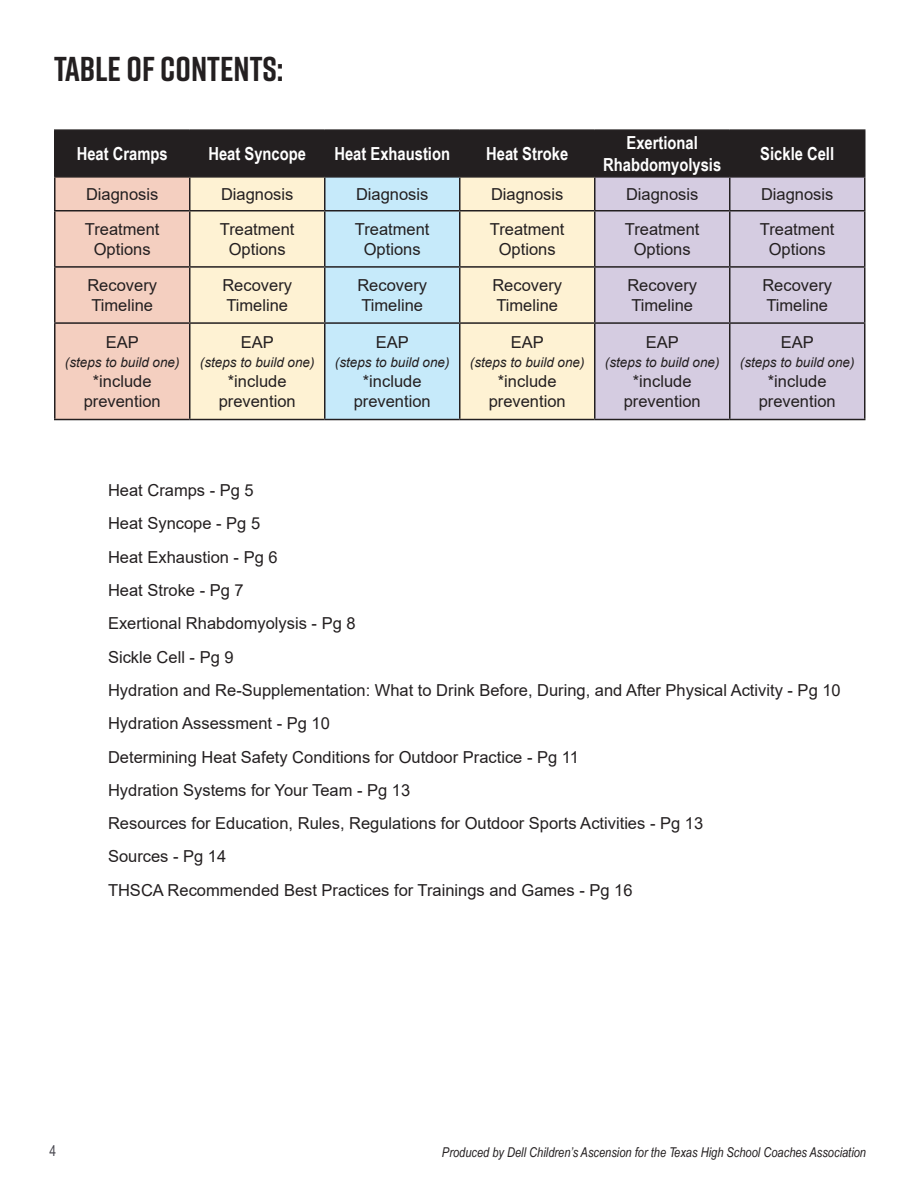
<style>
.page{position:relative;width:918px;height:1188px;background:#fff}
.page>*{position:absolute;margin:0;border:0;box-sizing:border-box;transform-origin:0 0}
.t1{font:700 34.5px "Rift";color:#231f20}
.t2{font:700 18px/21.6px "Arial Narrow";color:#fff;text-align:center}
.t3{font:16.5px/19.8px "Arial";color:#231f20;text-align:center}
.t4{font:14.85px "Arial Narrow";color:#494850}
.t5{font:italic 13.5px "Arial";color:#231f20}
.t6{font:italic 13.5px "Arial Narrow";color:#231f20}
</style>
<div class="page">
<svg style="left:56px;top:131px;width:808px;height:288px;background:#bfbaae"></svg>
<div style="left:596px;top:178px;width:268px;height:241px;background:#d5cce1"></div>
<hr style="left:54px;top:129px;width:136px;height:2px;background:#231f20">
<hr style="left:54px;top:131px;width:2px;height:45px;background:#231f20">
<hr style="left:190px;top:129px;width:135px;height:2px;background:#231f20">
<hr style="left:189px;top:131px;width:1px;height:45px;background:#231f20">
<hr style="left:325px;top:129px;width:135px;height:2px;background:#231f20">
<hr style="left:324px;top:131px;width:2px;height:45px;background:#231f20">
<hr style="left:460px;top:129px;width:135px;height:2px;background:#231f20">
<hr style="left:459px;top:131px;width:1px;height:45px;background:#231f20">
<hr style="left:595px;top:129px;width:135px;height:2px;background:#231f20">
<hr style="left:594px;top:131px;width:2px;height:45px;background:#231f20">
<hr style="left:730px;top:129px;width:136px;height:2px;background:#231f20">
<hr style="left:729px;top:131px;width:1px;height:45px;background:#231f20">
<hr style="left:864px;top:131px;width:2px;height:45px;background:#231f20">
<hr style="left:54px;top:176px;width:136px;height:2px;background:#231f20">
<hr style="left:54px;top:178px;width:2px;height:32px;background:#231f20">
<hr style="left:190px;top:176px;width:135px;height:2px;background:#231f20">
<hr style="left:189px;top:178px;width:1px;height:32px;background:#231f20">
<hr style="left:325px;top:176px;width:135px;height:2px;background:#231f20">
<hr style="left:324px;top:178px;width:2px;height:32px;background:#231f20">
<hr style="left:460px;top:176px;width:135px;height:2px;background:#231f20">
<hr style="left:459px;top:178px;width:1px;height:32px;background:#231f20">
<hr style="left:595px;top:176px;width:135px;height:2px;background:#231f20">
<hr style="left:594px;top:178px;width:2px;height:32px;background:#231f20">
<hr style="left:730px;top:176px;width:136px;height:2px;background:#231f20">
<hr style="left:729px;top:178px;width:1px;height:32px;background:#231f20">
<hr style="left:864px;top:178px;width:2px;height:32px;background:#231f20">
<hr style="left:54px;top:210px;width:136px;height:2px;background:#231f20">
<hr style="left:54px;top:212px;width:2px;height:54px;background:#231f20">
<hr style="left:190px;top:210px;width:135px;height:2px;background:#231f20">
<hr style="left:189px;top:212px;width:1px;height:54px;background:#231f20">
<hr style="left:325px;top:210px;width:135px;height:2px;background:#231f20">
<hr style="left:324px;top:212px;width:2px;height:54px;background:#231f20">
<hr style="left:460px;top:210px;width:135px;height:2px;background:#231f20">
<hr style="left:459px;top:212px;width:1px;height:54px;background:#231f20">
<hr style="left:595px;top:210px;width:135px;height:2px;background:#231f20">
<hr style="left:594px;top:212px;width:2px;height:54px;background:#231f20">
<hr style="left:730px;top:210px;width:136px;height:2px;background:#231f20">
<hr style="left:729px;top:212px;width:1px;height:54px;background:#231f20">
<hr style="left:864px;top:212px;width:2px;height:54px;background:#231f20">
<hr style="left:54px;top:266px;width:136px;height:2px;background:#231f20">
<hr style="left:54px;top:268px;width:2px;height:54px;background:#231f20">
<hr style="left:190px;top:266px;width:135px;height:2px;background:#231f20">
<hr style="left:189px;top:268px;width:1px;height:54px;background:#231f20">
<hr style="left:325px;top:266px;width:135px;height:2px;background:#231f20">
<hr style="left:324px;top:268px;width:2px;height:54px;background:#231f20">
<hr style="left:460px;top:266px;width:135px;height:2px;background:#231f20">
<hr style="left:459px;top:268px;width:1px;height:54px;background:#231f20">
<hr style="left:595px;top:266px;width:135px;height:2px;background:#231f20">
<hr style="left:594px;top:268px;width:2px;height:54px;background:#231f20">
<hr style="left:730px;top:266px;width:136px;height:2px;background:#231f20">
<hr style="left:729px;top:268px;width:1px;height:54px;background:#231f20">
<hr style="left:864px;top:268px;width:2px;height:54px;background:#231f20">
<hr style="left:54px;top:322px;width:136px;height:2px;background:#231f20">
<hr style="left:54px;top:324px;width:2px;height:95px;background:#231f20">
<hr style="left:190px;top:322px;width:135px;height:2px;background:#231f20">
<hr style="left:189px;top:324px;width:1px;height:95px;background:#231f20">
<hr style="left:325px;top:322px;width:135px;height:2px;background:#231f20">
<hr style="left:324px;top:324px;width:2px;height:95px;background:#231f20">
<hr style="left:460px;top:322px;width:135px;height:2px;background:#231f20">
<hr style="left:459px;top:324px;width:1px;height:95px;background:#231f20">
<hr style="left:595px;top:322px;width:135px;height:2px;background:#231f20">
<hr style="left:594px;top:324px;width:2px;height:95px;background:#231f20">
<hr style="left:730px;top:322px;width:136px;height:2px;background:#231f20">
<hr style="left:729px;top:324px;width:1px;height:95px;background:#231f20">
<hr style="left:864px;top:324px;width:2px;height:95px;background:#231f20">
<hr style="left:54px;top:419px;width:136px;height:1px;background:#231f20">
<hr style="left:190px;top:419px;width:135px;height:1px;background:#231f20">
<hr style="left:325px;top:419px;width:135px;height:1px;background:#231f20">
<hr style="left:460px;top:419px;width:135px;height:1px;background:#231f20">
<hr style="left:595px;top:419px;width:135px;height:1px;background:#231f20">
<hr style="left:730px;top:419px;width:136px;height:1px;background:#231f20">
<p class="t1" style="left:54px;top:44px;width:231px">TABLE OF CONTENTS:</p>
<p class="t2" style="left:77px;top:142px;width:93px">Heat Cramps</p>
<p class="t2" style="left:208px;top:142px;width:99px">Heat Syncope</p>
<p class="t2" style="left:334px;top:142px;width:117px">Heat Exhaustion</p>
<p class="t2" style="left:486px;top:142px;width:84px">Heat Stroke</p>
<p class="t2" style="left:603px;top:131px;width:120px">Exertional<br>Rhabdomyolysis</p>
<p class="t2" style="left:760px;top:142px;width:75px">Sickle Cell</p>
<p class="t3" style="left:86px;top:184px;width:74px">Diagnosis</p>
<p class="t3" style="left:221px;top:184px;width:74px">Diagnosis</p>
<p class="t3" style="left:356px;top:184px;width:74px">Diagnosis</p>
<p class="t3" style="left:491px;top:184px;width:74px">Diagnosis</p>
<p class="t3" style="left:626px;top:184px;width:74px">Diagnosis</p>
<p class="t3" style="left:761px;top:184px;width:74px">Diagnosis</p>
<p class="t3" style="left:85px;top:219px;width:76px">Treatment<br>Options</p>
<p class="t3" style="left:220px;top:219px;width:76px">Treatment<br>Options</p>
<p class="t3" style="left:355px;top:219px;width:76px">Treatment<br>Options</p>
<p class="t3" style="left:490px;top:219px;width:76px">Treatment<br>Options</p>
<p class="t3" style="left:625px;top:219px;width:76px">Treatment<br>Options</p>
<p class="t3" style="left:760px;top:219px;width:76px">Treatment<br>Options</p>
<p class="t3" style="left:87px;top:275px;width:71px;text-align:left">Recovery<br>Timeline</p>
<p class="t3" style="left:222px;top:275px;width:71px;text-align:left">Recovery<br>Timeline</p>
<p class="t3" style="left:357px;top:275px;width:71px;text-align:left">Recovery<br>Timeline</p>
<p class="t3" style="left:492px;top:275px;width:71px;text-align:left">Recovery<br>Timeline</p>
<p class="t3" style="left:627px;top:275px;width:71px;text-align:left">Recovery<br>Timeline</p>
<p class="t3" style="left:762px;top:275px;width:71px;text-align:left">Recovery<br>Timeline</p>
<p class="t3" style="left:106px;top:332px;width:35px">EAP</p>
<p class="t5" style="left:65px;top:354px;width:116px">(steps to build one)</p>
<p class="t3" style="left:84px;top:371px;width:79px">*include prevention</p>
<p class="t3" style="left:241px;top:332px;width:35px">EAP</p>
<p class="t5" style="left:200px;top:354px;width:116px">(steps to build one)</p>
<p class="t3" style="left:219px;top:371px;width:79px">*include prevention</p>
<p class="t3" style="left:376px;top:332px;width:35px">EAP</p>
<p class="t5" style="left:335px;top:354px;width:116px">(steps to build one)</p>
<p class="t3" style="left:354px;top:371px;width:79px">*include prevention</p>
<p class="t3" style="left:511px;top:332px;width:35px">EAP</p>
<p class="t5" style="left:470px;top:354px;width:116px">(steps to build one)</p>
<p class="t3" style="left:489px;top:371px;width:79px">*include prevention</p>
<p class="t3" style="left:646px;top:332px;width:35px">EAP</p>
<p class="t5" style="left:605px;top:354px;width:116px">(steps to build one)</p>
<p class="t3" style="left:624px;top:371px;width:79px">*include prevention</p>
<p class="t3" style="left:781px;top:332px;width:35px">EAP</p>
<p class="t5" style="left:740px;top:354px;width:116px">(steps to build one)</p>
<p class="t3" style="left:759px;top:371px;width:79px">*include prevention</p>
<p class="t3" style="left:108px;top:480px;width:147px">Heat Cramps - Pg 5</p>
<p class="t3" style="left:108px;top:514px;width:154px">Heat Syncope - Pg 5</p>
<p class="t3" style="left:108px;top:547px;width:171px">Heat Exhaustion - Pg 6</p>
<p class="t3" style="left:108px;top:580px;width:137px">Heat Stroke - Pg 7</p>
<p class="t3" style="left:108px;top:614px;width:249px">Exertional Rhabdomyolysis - Pg 8</p>
<p class="t3" style="left:108px;top:647px;width:127px">Sickle Cell - Pg 9</p>
<p class="t3" style="left:108px;top:680px;width:734px">Hydration and Re-Supplementation: What to Drink Before, During, and After Physical Activity - Pg 10</p>
<p class="t3" style="left:108px;top:713px;width:223px">Hydration Assessment - Pg 10</p>
<p class="t3" style="left:108px;top:747px;width:473px">Determining Heat Safety Conditions for Outdoor Practice - Pg 11</p>
<p class="t3" style="left:108px;top:780px;width:304px">Hydration Systems for Your Team - Pg 13</p>
<p class="t3" style="left:108px;top:813px;width:597px">Resources for Education, Rules, Regulations for Outdoor Sports Activities - Pg 13</p>
<p class="t3" style="left:108px;top:847px;width:120px">Sources - Pg 14</p>
<p class="t3" style="left:108px;top:880px;width:526px">THSCA Recommended Best Practices for Trainings and Games - Pg 16</p>
<p class="t4" style="left:50px;top:1139px;width:8px">4</p>
<p class="t6" style="left:442px;top:1143px;width:426px">Produced by Dell Children’s Ascension for the Texas High School Coaches Association</p>
</div>
